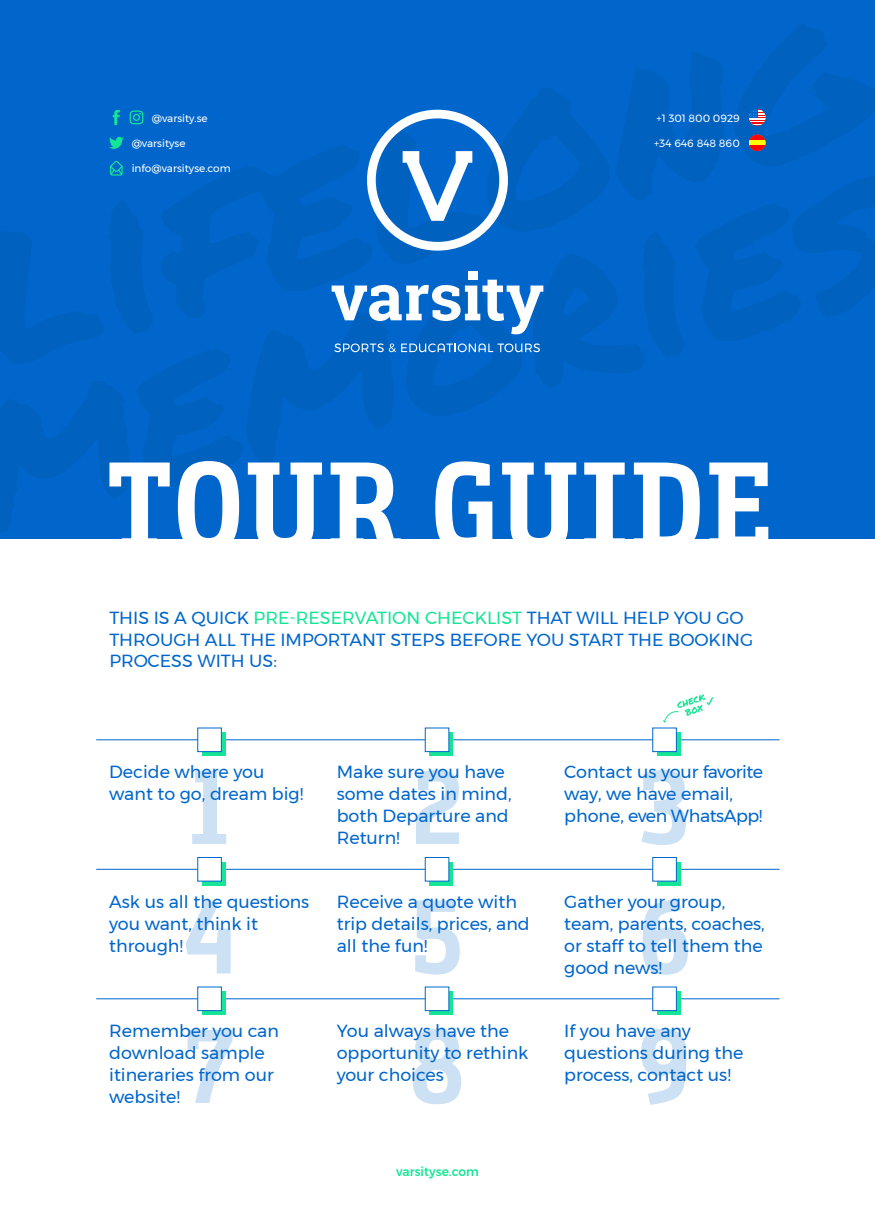
<style>
.page{position:relative;width:875px;height:1225px;background:#fff}
.page>*{position:absolute;margin:0;border:0;box-sizing:border-box;transform-origin:0 0}
.t1{font:700 126px "Bunday Slab";color:#fff}
.t2{font:17.5px/21.9px "Montserrat";color:#06c}
.t3{font:17.5px/21.9px "Montserrat";letter-spacing:-.02em;color:#06c}
.t4{font:500 12.25px "Montserrat";color:#15e595}
.t5{font:10.5px "Montserrat";color:#fff}
.s1{color:#15e595}
</style>
<div class="page">
<div style="left:0;top:0;width:875px;height:538px;background:#06c"></div>
<svg style="left:192px;top:771px;width:34px;height:73px"></svg>
<svg style="left:416px;top:770px;width:43px;height:74px"></svg>
<svg style="left:641px;top:770px;width:45px;height:75px"></svg>
<svg style="left:186px;top:899px;width:45px;height:75px"></svg>
<svg style="left:415px;top:900px;width:45px;height:75px"></svg>
<svg style="left:643px;top:898px;width:45px;height:77px"></svg>
<svg style="left:188px;top:1030px;width:45px;height:73px"></svg>
<svg style="left:413px;top:1029px;width:48px;height:75px"></svg>
<svg style="left:641px;top:1029px;width:46px;height:76px"></svg>
<hr style="left:96px;top:739px;width:684px;height:1px;background:#06c">
<hr style="left:96px;top:869px;width:684px;height:1px;background:#06c">
<hr style="left:96px;top:998px;width:684px;height:1px;background:#06c">
<div style="left:202px;top:732px;width:24px;height:24px;background:linear-gradient(to right,#13db99,#14e296)"></div>
<div style="left:197px;top:728px;width:25px;height:24px;background:#fff;border:1px solid #06c"></div>
<div style="left:430px;top:732px;width:23px;height:24px;background:linear-gradient(to bottom,#15e794,#14e196)"></div>
<div style="left:425px;top:728px;width:24px;height:24px;background:#fff;border:1px solid #06c"></div>
<div style="left:657px;top:732px;width:24px;height:24px;background:linear-gradient(to right,#13db99,#14e296)"></div>
<div style="left:652px;top:728px;width:25px;height:24px;background:#fff;border:1px solid #06c"></div>
<div style="left:202px;top:862px;width:24px;height:24px;background:#15e595"></div>
<div style="left:197px;top:857px;width:25px;height:25px;background:#fff;border:1px solid #06c"></div>
<div style="left:430px;top:862px;width:23px;height:24px;background:linear-gradient(to bottom,#15e595,#15e595)"></div>
<div style="left:425px;top:857px;width:24px;height:25px;background:#fff;border:1px solid #06c"></div>
<div style="left:657px;top:862px;width:24px;height:24px;background:#15e595"></div>
<div style="left:652px;top:857px;width:25px;height:25px;background:#fff;border:1px solid #06c"></div>
<div style="left:202px;top:991px;width:24px;height:24px;background:linear-gradient(to right,#13db99,#14e296)"></div>
<div style="left:197px;top:987px;width:25px;height:24px;background:#fff;border:1px solid #06c"></div>
<div style="left:430px;top:991px;width:23px;height:24px;background:linear-gradient(to bottom,#15e794,#14e196)"></div>
<div style="left:425px;top:987px;width:24px;height:24px;background:#fff;border:1px solid #06c"></div>
<div style="left:657px;top:991px;width:24px;height:24px;background:linear-gradient(to right,#13db99,#14e296)"></div>
<div style="left:652px;top:987px;width:25px;height:24px;background:#fff;border:1px solid #06c"></div>
<svg style="left:663px;top:694px;width:50px;height:29px"></svg>
<svg style="left:0;top:24px;width:875px;height:508px"></svg>
<p class="t5" style="left:152px;top:110px;width:57px">@varsity.se</p>
<p class="t5" style="left:132px;top:135px;width:55px">@varsityse</p>
<p class="t5" style="left:132px;top:161px;width:100px">info@varsityse.com</p>
<p class="t5" style="left:657px;top:110px;width:85px">+1 301 800 0929</p>
<p class="t5" style="left:654px;top:135px;width:87px">+34 646 848 860</p>
<h1 class="t1" style="left:106px;top:431px;width:669px">TOUR GUIDE</h1>
<p class="t2" style="left:109px;top:606px;width:645px">THIS IS A QUICK <span class="s1">PRE-RESERVATION CHECKLIST</span> THAT WILL HELP YOU GO<br>THROUGH ALL THE IMPORTANT STEPS BEFORE YOU START THE BOOKING<br>PROCESS WITH US:</p>
<p class="t2" style="left:109px;top:761px;width:196px">Decide where you want to go, dream big!</p>
<p class="t2" style="left:337px;top:761px;width:176px">Make sure you have some dates in mind, both Departure and<br>Return!</p>
<p class="t3" style="left:564px;top:761px;width:200px">Contact us your favorite way, we have email, phone, even WhatsApp!</p>
<p class="t2" style="left:109px;top:891px;width:201px">Ask us all the questions you want, think it through!</p>
<p class="t2" style="left:337px;top:891px;width:195px">Receive a quote with trip details, prices, and all the fun!</p>
<p class="t2" style="left:564px;top:891px;width:202px">Gather your group, team, parents, coaches, or staff to tell them the good news!</p>
<p class="t2" style="left:109px;top:1020px;width:171px">Remember you can download sample itineraries from our website!</p>
<p class="t2" style="left:337px;top:1020px;width:193px">You always have the opportunity to rethink your choices</p>
<p class="t2" style="left:564px;top:1020px;width:181px">If you have any questions during the process, contact us!</p>
<p class="t4" style="left:396px;top:1162px;width:84px">varsityse.com</p>
</div>
